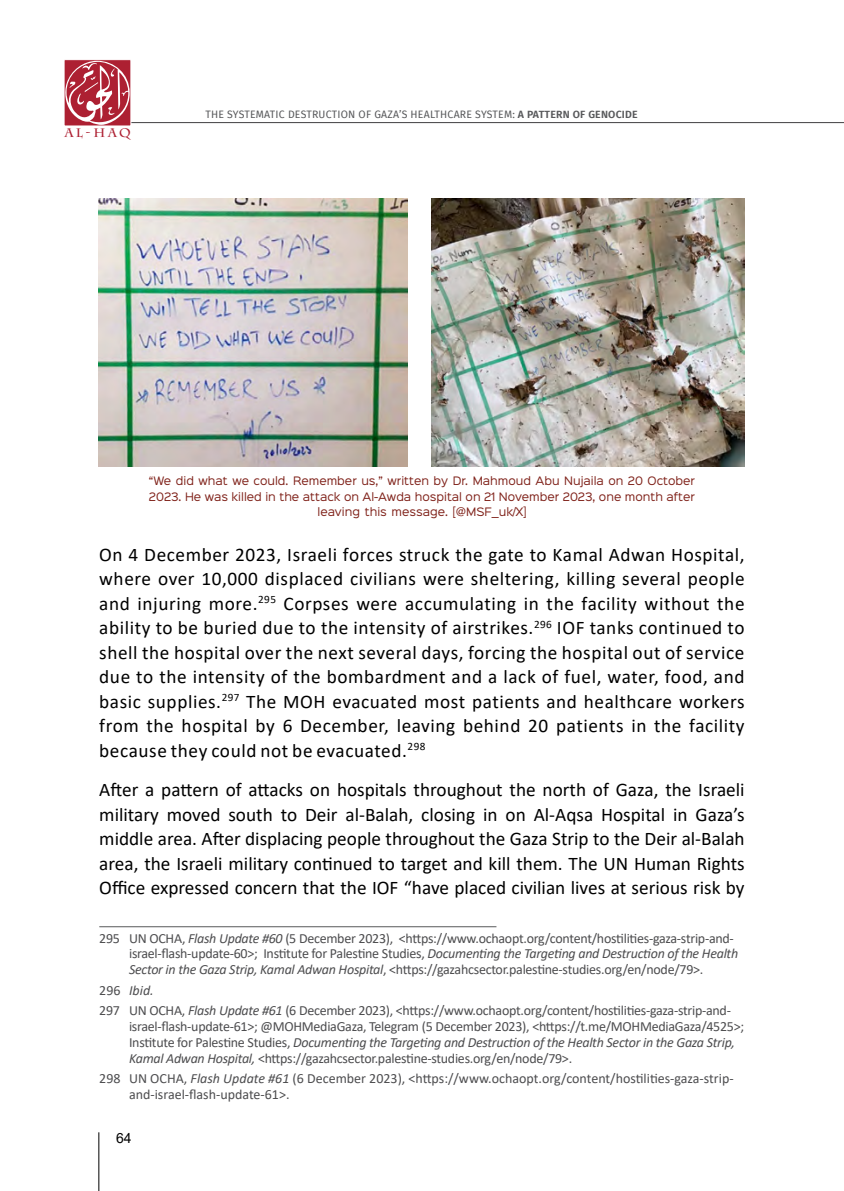
<style>
.page{position:relative;width:844px;height:1191px;background:#fff}
.page>*{position:absolute;margin:0;border:0;box-sizing:border-box;transform-origin:0 0}
.t1{font:19.25px/24.5px "Calibri";letter-spacing:.005em;color:#000;text-align:justify}
.t2{font:14px/15.8px "Calibri";letter-spacing:-.02em;color:#4d4d4f}
.t3{font:14px/15.8px "Calibri";color:#4d4d4f}
.t4{font:14px "Arial";color:#000}
.t5{font:700 12.25px "Charlemagne Std";color:#ad2032}
.t6{font:10.5px/15.8px "Sinkin Sans 400";color:#7f2119;text-align:center}
.t7{font:10.5px "Fira Sans";letter-spacing:.02em;color:#58595b}
.s1{font-weight:600}
.s2{font-style:italic}
</style>
<div class="page">
<hr style="left:120px;top:122px;width:723px;height:1px;background:#414042">
<svg style="left:64px;top:60px;width:67px;height:66px"></svg>
<svg style="left:64px;top:61px;width:66px;height:65px;background:#c15664"></svg>
<hr style="left:98px;top:1132px;width:1px;height:59px;background:#000">
<hr style="left:99px;top:926px;width:397px;height:1px;background:#58595b">
<img style="left:99px;top:198px;width:308px;height:268px">
<img style="left:431px;top:198px;width:313px;height:268px">
<p class="t5" style="left:65px;top:126px;width:68px">AL-HAQ</p>
<p class="t7" style="left:205px;top:107px;width:434px">THE SYSTEMATIC DESTRUCTION OF GAZA’S HEALTHCARE SYSTEM: <span class="s1">A PATTERN OF GENOCIDE</span></p>
<p class="t6" style="left:149px;top:472px;width:547px">“We did what we could. Remember us,” written by Dr. Mahmoud Abu Nujaila on 20 October<br>2023. He was killed in the attack on Al-Awda hospital on 21 November 2023, one month after leaving this message. [@MSF_uk/X]</p>
<p class="t1" style="left:99px;top:541px;width:646px">On 4 December 2023, Israeli forces struck the gate to Kamal Adwan Hospital, where over 10,000 displaced civilians were sheltering, killing several people and injuring more.<sup>295</sup> Corpses were accumulating in the facility without the ability to be buried due to the intensity of airstrikes.<sup>296</sup> IOF tanks continued to shell the hospital over the next several days, forcing the hospital out of service due to the intensity of the bombardment and a lack of fuel, water, food, and basic supplies.<sup>297</sup> The MOH evacuated most patients and healthcare workers from the hospital by 6 December, leaving behind 20 patients in the facility because they could not be evacuated.<sup>298</sup></p>
<p class="t1" style="left:99px;top:777px;width:646px">After a pattern of attacks on hospitals throughout the north of Gaza, the Israeli military moved south to Deir al-Balah, closing in on Al-Aqsa Hospital in Gaza’s middle area. After displacing people throughout the Gaza Strip to the Deir al-Balah area, the Israeli military continued to target and kill them. The UN Human Rights Office expressed concern that the IOF “have placed civilian lives at serious risk by</p>
<p class="t2" style="left:129px;top:929px;width:610px;text-indent:-30px">295 UN OCHA, <span class="s2">Flash Update #60</span> (5 December 2023), &lt;https://www.ochaopt.org/content/hostilities-gaza-strip-and&shy;israel-flash-update-60&gt;; Institute for Palestine Studies, <span class="s2">Documenting the Targeting and Destruction of the Health<br>Sector in the Gaza Strip, Kamal Adwan Hospital</span>, &lt;https://gazahcsector.palestine-studies.org/en/node/79&gt;.</p>
<p class="t2" style="left:99px;top:979px;width:633px;line-height:20.7px">296 <span class="s2">Ibid.<br></span>297 UN OCHA, <span class="s2">Flash Update #61</span> (6 December 2023), &lt;https://www.ochaopt.org/content/hostilities-gaza-strip-and-</p>
<p class="t2" style="left:129px;top:1018px;width:616px">israel-flash-update-61&gt;; @MOHMediaGaza, Telegram (5 December 2023), &lt;https://t.me/MOHMediaGaza/4525&gt;;<br>Institute for Palestine Studies, <span class="s2">Documenting the Targeting and Destruction of the Health Sector in the Gaza Strip,<br>Kamal Adwan Hospital,</span> &lt;https://gazahcsector.palestine-studies.org/en/node/79&gt;.</p>
<p class="t3" style="left:129px;top:1070px;width:606px;text-indent:-30px">298 UN OCHA, <span class="s2">Flash Update #61</span> (6 December 2023), &lt;https://www.ochaopt.org/content/hostilities-gaza-strip&shy;and-israel-flash-update-61&gt;.</p>
<p class="t4" style="left:116px;top:1128px;width:17px">64</p>
</div>
